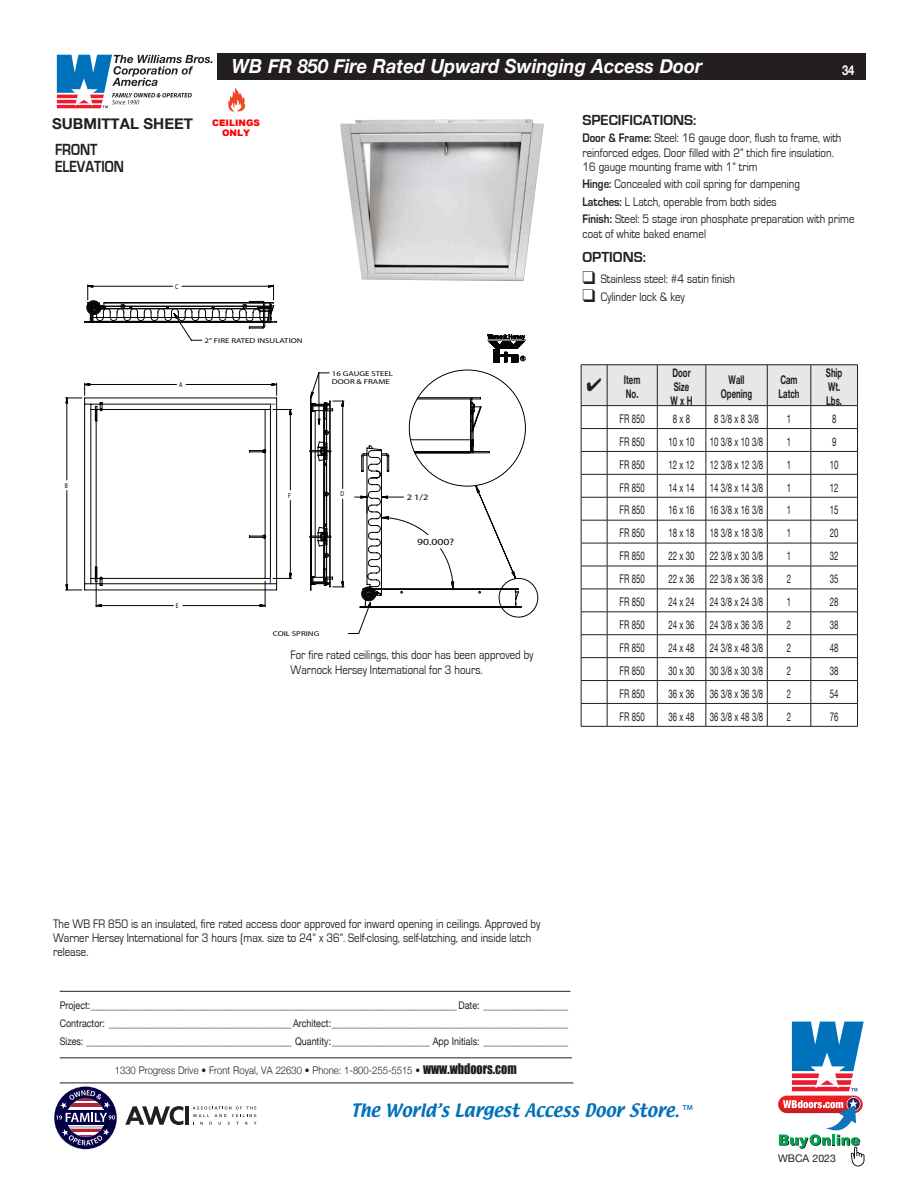
<style>
.page{position:relative;width:918px;height:1188px;background:#fff}
.page>*{position:absolute;margin:0;border:0;box-sizing:border-box;transform-origin:0 0}
.t1{font:italic 700 19.5px "Helvetica Neue";color:#fff;scale:.94 1}
.t2{font:700 16.65px "Eurostile";color:#231f20;scale:.83 1}
.t3{font:16.05px "Textile";color:#0072bc}
.t4{font:700 15px "Eurostile";color:#231f20}
.t5{font:700 15px "Helvetica Neue";color:#231f20}
.t6{font:700 13.5px "Helvetica Neue";color:#fff;scale:.83 1}
.SPECS{font:12.75px/14.2px "Eurostile";color:#231f20;scale:.85 1}
.t7{font:12px "Helvetica Neue";color:#231f20;scale:.65 1}
.t8{font:700 12px "Helvetica Neue";color:#231f20;scale:.65 1}
.t9{font:10.5px "Helvetica Neue";color:#231f20;scale:.85 1}
.t10{font:300 10.5px "Helvetica Neue";color:#231f20;scale:.9 1}
.t11{font:10.5px "Helvetica Neue";color:#231f20}
.t12{font:9.3px "Myriad";color:#040503;scale:1.25 1}
.t13{font:900 9px "Arial";color:#f00}
.t14{font:8.25px "Myriad";color:#040503;scale:1.25 1}
.t15{font:7.05px "Myriad";color:#040503;scale:1.25 1}
.t16{font:7.05px "Myriad";color:#040503;scale:.8 1}
.s1{font-weight:700}
.s2{font-family:"Impact";font-weight:400;font-size:13.5px}
</style>
<div class="page">
<svg style="left:792px;top:1022px;width:72px;height:69px"></svg>
<svg style="left:778px;top:1096px;width:85px;height:17px"></svg>
<svg style="left:779px;top:1097px;width:85px;height:69px"></svg>
<svg style="left:54px;top:1086px;width:63px;height:63px"></svg>
<hr style="left:68px;top:1110px;width:35px;height:1px;background:#fff">
<hr style="left:68px;top:1126px;width:35px;height:1px;background:#fff">
<svg style="left:125px;top:1106px;width:59px;height:19px"></svg>
<hr style="left:185px;top:1106px;width:4px;height:19px;background:#231f20">
<svg style="left:193px;top:1106px;width:63px;height:19px"></svg>
<svg style="left:87px;top:285px;width:187px;height:16px"></svg>
<svg style="left:65px;top:397px;width:15px;height:194px"></svg>
<svg style="left:80px;top:301px;width:458px;height:333px"></svg>
<img style="left:340px;top:119px;width:204px;height:162px">
<hr style="left:60px;top:991px;width:510px;height:1px;background:#231f20">
<hr style="left:60px;top:1083px;width:513px;height:1px;background:#231f20">
<hr style="left:60px;top:1057px;width:512px;height:1px;background:#231f20">
<svg style="left:228px;top:88px;width:17px;height:24px"></svg>
<div style="left:217px;top:53px;width:649px;height:27px;background:#231f20"></div>
<svg style="left:57px;top:55px;width:156px;height:53px"></svg>
<svg style="left:581px;top:364px;width:277px;height:363px"></svg>
<p class="t1" style="left:232px;top:51px;width:502px">WB FR 850 Fire Rated Upward Swinging Access Door</p>
<p class="t6" style="left:842px;top:60px;width:16px">34</p>
<p class="t5" style="left:52px;top:112px;width:142px">SUBMITTAL SHEET</p>
<p class="t2" style="left:55px;top:141px;width:53px">FRONT</p>
<p class="t2" style="left:55px;top:157px;width:85px">ELEVATION</p>
<p class="t13" style="left:212px;top:116px;width:49px">CEILINGS</p>
<p class="t13" style="left:222px;top:126px;width:29px">ONLY</p>
<p class="t16" style="left:65px;top:482px;width:5px">B</p>
<p class="t16" style="left:175px;top:283px;width:6px">C</p>
<p class="t16" style="left:179px;top:381px;width:6px">A</p>
<p class="t15" style="left:205px;top:337px;width:80px">2" FIRE RATED INSULATION</p>
<p class="t15" style="left:332px;top:370px;width:50px">16 GAUGE STEEL</p>
<p class="t15" style="left:332px;top:378px;width:48px">DOOR &amp; FRAME</p>
<p class="t16" style="left:176px;top:602px;width:5px">E</p>
<p class="t16" style="left:288px;top:492px;width:5px">F</p>
<p class="t16" style="left:341px;top:491px;width:6px">D</p>
<p class="t15" style="left:273px;top:630px;width:39px">COIL SPRING</p>
<p class="t14" style="left:407px;top:493px;width:19px">2 1/2</p>
<p class="t12" style="left:417px;top:537px;width:31px">90.000?</p>
<p class="SPECS" style="left:291px;top:648px;width:287px">For fire rated ceilings, this door has been approved by<br>Warnock Hersey International for 3 hours.</p>
<p class="t4" style="left:582px;top:112px;width:115px">SPECIFICATIONS:</p>
<p class="SPECS" style="left:582px;top:131px;width:306px"><span class="s1">Door &amp; Frame:</span> Steel: 16 gauge door, flush to frame, with reinforced edges. Door filled with 2” thich fire insulation.<br>16 gauge mounting frame with 1” trim</p>
<p class="SPECS" style="left:582px;top:177px;width:257px"><span class="s1">Hinge:</span> Concealed with coil spring for dampening</p>
<p class="SPECS" style="left:582px;top:195px;width:230px"><span class="s1">Latches:</span> L Latch, operable from both sides</p>
<p class="SPECS" style="left:582px;top:212px;width:322px"><span class="s1">Finish:</span> Steel: 5 stage iron phosphate preparation with prime coat of white baked enamel</p>
<p class="t4" style="left:582px;top:249px;width:65px">OPTIONS:</p>
<p class="SPECS" style="left:582px;top:272px;width:181px">❑ Stainless steel: #4 satin finish</p>
<p class="SPECS" style="left:582px;top:290px;width:122px">❑ Cylinder lock &amp; key</p>
<p class="t8" style="left:624px;top:370px;width:27px">Item</p>
<p class="t8" style="left:626px;top:385px;width:21px">No.</p>
<p class="t8" style="left:672px;top:363px;width:30px">Door</p>
<p class="t8" style="left:674px;top:377px;width:25px">Size</p>
<p class="t8" style="left:671px;top:392px;width:36px">W x H</p>
<p class="t8" style="left:729px;top:370px;width:26px">Wall</p>
<p class="t8" style="left:721px;top:385px;width:50px">Opening</p>
<p class="t8" style="left:780px;top:370px;width:28px">Cam</p>
<p class="t8" style="left:779px;top:385px;width:34px">Latch</p>
<p class="t8" style="left:826px;top:363px;width:27px">Ship</p>
<p class="t8" style="left:828px;top:377px;width:20px">Wt.</p>
<p class="t8" style="left:826px;top:392px;width:26px">Lbs.</p>
<p class="t7" style="left:620px;top:410px;width:40px">FR 850</p>
<p class="t7" style="left:673px;top:410px;width:28px">8 x 8</p>
<p class="t7" style="left:714px;top:410px;width:70px">8 3/8 x 8 3/8</p>
<p class="t7" style="left:787px;top:410px;width:8px">1</p>
<p class="t7" style="left:832px;top:410px;width:8px">8</p>
<p class="t7" style="left:620px;top:433px;width:40px">FR 850</p>
<p class="t7" style="left:668px;top:433px;width:42px">10 x 10</p>
<p class="t7" style="left:710px;top:433px;width:84px">10 3/8 x 10 3/8</p>
<p class="t7" style="left:787px;top:433px;width:8px">1</p>
<p class="t7" style="left:832px;top:433px;width:8px">9</p>
<p class="t7" style="left:620px;top:456px;width:40px">FR 850</p>
<p class="t7" style="left:668px;top:456px;width:42px">12 x 12</p>
<p class="t7" style="left:710px;top:456px;width:84px">12 3/8 x 12 3/8</p>
<p class="t7" style="left:787px;top:456px;width:8px">1</p>
<p class="t7" style="left:830px;top:456px;width:15px">10</p>
<p class="t7" style="left:620px;top:479px;width:40px">FR 850</p>
<p class="t7" style="left:668px;top:479px;width:42px">14 x 14</p>
<p class="t7" style="left:710px;top:479px;width:84px">14 3/8 x 14 3/8</p>
<p class="t7" style="left:787px;top:479px;width:8px">1</p>
<p class="t7" style="left:830px;top:479px;width:15px">12</p>
<p class="t7" style="left:620px;top:502px;width:40px">FR 850</p>
<p class="t7" style="left:668px;top:502px;width:42px">16 x 16</p>
<p class="t7" style="left:710px;top:502px;width:84px">16 3/8 x 16 3/8</p>
<p class="t7" style="left:787px;top:502px;width:8px">1</p>
<p class="t7" style="left:830px;top:502px;width:15px">15</p>
<p class="t7" style="left:620px;top:524px;width:40px">FR 850</p>
<p class="t7" style="left:668px;top:524px;width:42px">18 x 18</p>
<p class="t7" style="left:710px;top:524px;width:84px">18 3/8 x 18 3/8</p>
<p class="t7" style="left:787px;top:524px;width:8px">1</p>
<p class="t7" style="left:830px;top:524px;width:15px">20</p>
<p class="t7" style="left:620px;top:547px;width:40px">FR 850</p>
<p class="t7" style="left:668px;top:547px;width:42px">22 x 30</p>
<p class="t7" style="left:710px;top:547px;width:84px">22 3/8 x 30 3/8</p>
<p class="t7" style="left:787px;top:547px;width:8px">1</p>
<p class="t7" style="left:830px;top:547px;width:15px">32</p>
<p class="t7" style="left:620px;top:570px;width:40px">FR 850</p>
<p class="t7" style="left:668px;top:570px;width:42px">22 x 36</p>
<p class="t7" style="left:710px;top:570px;width:84px">22 3/8 x 36 3/8</p>
<p class="t7" style="left:787px;top:570px;width:8px">2</p>
<p class="t7" style="left:830px;top:570px;width:15px">35</p>
<p class="t7" style="left:620px;top:593px;width:40px">FR 850</p>
<p class="t7" style="left:668px;top:593px;width:42px">24 x 24</p>
<p class="t7" style="left:710px;top:593px;width:84px">24 3/8 x 24 3/8</p>
<p class="t7" style="left:787px;top:593px;width:8px">1</p>
<p class="t7" style="left:830px;top:593px;width:15px">28</p>
<p class="t7" style="left:620px;top:616px;width:40px">FR 850</p>
<p class="t7" style="left:668px;top:616px;width:42px">24 x 36</p>
<p class="t7" style="left:710px;top:616px;width:84px">24 3/8 x 36 3/8</p>
<p class="t7" style="left:787px;top:616px;width:8px">2</p>
<p class="t7" style="left:830px;top:616px;width:15px">38</p>
<p class="t7" style="left:620px;top:639px;width:40px">FR 850</p>
<p class="t7" style="left:668px;top:639px;width:42px">24 x 48</p>
<p class="t7" style="left:710px;top:639px;width:84px">24 3/8 x 48 3/8</p>
<p class="t7" style="left:787px;top:639px;width:8px">2</p>
<p class="t7" style="left:830px;top:639px;width:15px">48</p>
<p class="t7" style="left:620px;top:662px;width:40px">FR 850</p>
<p class="t7" style="left:668px;top:662px;width:42px">30 x 30</p>
<p class="t7" style="left:710px;top:662px;width:84px">30 3/8 x 30 3/8</p>
<p class="t7" style="left:787px;top:662px;width:8px">2</p>
<p class="t7" style="left:830px;top:662px;width:15px">38</p>
<p class="t7" style="left:620px;top:685px;width:40px">FR 850</p>
<p class="t7" style="left:668px;top:685px;width:42px">36 x 36</p>
<p class="t7" style="left:710px;top:685px;width:84px">36 3/8 x 36 3/8</p>
<p class="t7" style="left:787px;top:685px;width:8px">2</p>
<p class="t7" style="left:830px;top:685px;width:15px">54</p>
<p class="t7" style="left:620px;top:708px;width:40px">FR 850</p>
<p class="t7" style="left:668px;top:708px;width:42px">36 x 48</p>
<p class="t7" style="left:710px;top:708px;width:84px">36 3/8 x 48 3/8</p>
<p class="t7" style="left:787px;top:708px;width:8px">2</p>
<p class="t7" style="left:830px;top:708px;width:15px">76</p>
<p class="SPECS" style="left:53px;top:917px;width:575px">The WB FR 850 is an insulated, fire rated access door approved for inward opening in ceilings. Approved by<br>Warner Hersey International for 3 hours (max. size to 24” x 36”. Self-closing, self-latching, and inside latch release.</p>
<p class="t9" style="left:60px;top:998px;width:600px">Project:__________________________________________________________________________________ Date: ___________________</p>
<p class="t9" style="left:60px;top:1016px;width:600px">Contractor: _________________________________________Architect:_____________________________________________________</p>
<p class="t9" style="left:60px;top:1034px;width:600px">Sizes: ______________________________________________ Quantity:______________________ App Initials: ___________________</p>
<p class="t10" style="left:115px;top:1062px;width:448px">1330 Progress Drive • Front Royal, VA 22630 • Phone: 1-800-255-5515 • <span class="s2">www.wbdoors.com</span></p>
<p class="t3" style="left:352px;top:1099px;width:343px">The World’s Largest Access Door Store. <sup>TM</sup></p>
<p class="t11" style="left:778px;top:1151px;width:59px">WBCA 2023</p>
</div>
